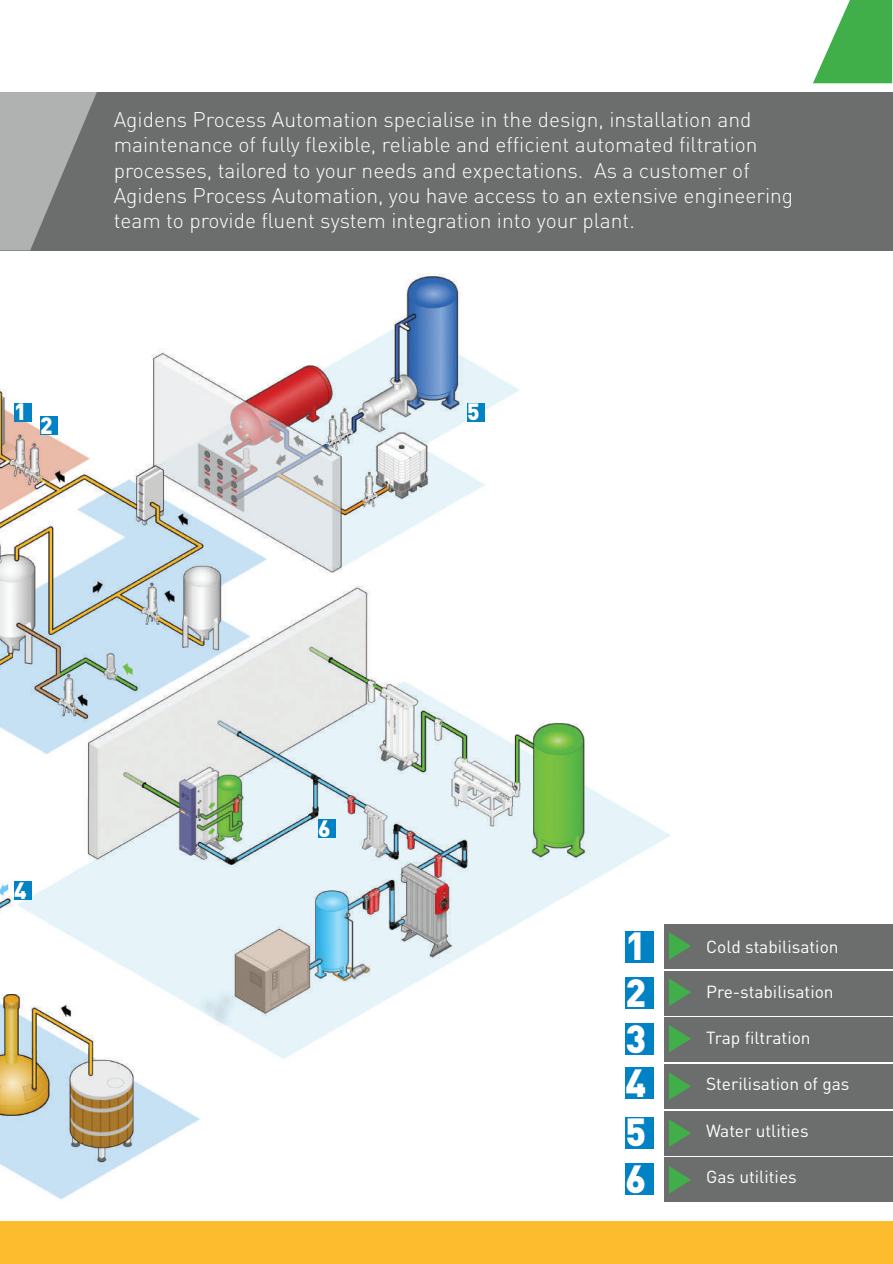
<style>
.page{position:relative;width:893px;height:1264px;background:#fff}
.page>*{position:absolute;margin:0;border:0;box-sizing:border-box;transform-origin:0 0}
.t1{font:900 38.85px/46px "DINOT";color:#fff;text-align:justify;scale:.96 1}
.t2{font:900 23.25px "DINOT";color:#fff;scale:.96 1}
.t3{font:300 21px/25.2px "DINOT";color:#fff}
.t4{font:17.4px "DINOT";color:#fff}
</style>
<div class="page">
<img style="left:0;top:250px;width:691px;height:950px">
<div style="left:664px;top:924px;width:229px;height:45px;background:#6c6d6d"></div>
<div style="left:664px;top:970px;width:229px;height:45px;background:#6c6d6d"></div>
<div style="left:664px;top:1017px;width:229px;height:45px;background:#6c6d6d"></div>
<div style="left:664px;top:1064px;width:229px;height:44px;background:#6c6d6d"></div>
<div style="left:664px;top:1110px;width:229px;height:45px;background:#6c6d6d"></div>
<div style="left:664px;top:1157px;width:229px;height:45px;background:#6c6d6d"></div>
<div style="left:625px;top:930px;width:29px;height:32px;background:#0082c5"></div>
<div style="left:625px;top:977px;width:29px;height:31px;background:#0082c5"></div>
<div style="left:625px;top:1023px;width:29px;height:31px;background:#0082c5"></div>
<div style="left:14px;top:402px;width:17px;height:19px;background:#0082c5"></div>
<div style="left:467px;top:402px;width:17px;height:19px;background:#0082c5"></div>
<div style="left:318px;top:818px;width:17px;height:19px;background:#0082c5"></div>
<div style="left:40px;top:416px;width:17px;height:19px;background:#0082c5"></div>
<div style="left:14px;top:881px;width:17px;height:19px;background:#0082c5"></div>
<div style="left:625px;top:1067px;width:29px;height:31px;background:#0082c5"></div>
<div style="left:625px;top:1116px;width:29px;height:32px;background:#0082c5"></div>
<div style="left:625px;top:1163px;width:29px;height:31px;background:#0082c5"></div>
<svg style="left:669px;top:932px;width:22px;height:28px"></svg>
<svg style="left:669px;top:978px;width:22px;height:28px"></svg>
<svg style="left:669px;top:1025px;width:22px;height:27px"></svg>
<svg style="left:669px;top:1072px;width:22px;height:28px"></svg>
<svg style="left:669px;top:1119px;width:22px;height:28px"></svg>
<svg style="left:669px;top:1166px;width:22px;height:27px"></svg>
<div style="left:0;top:1220px;width:893px;height:44px;background:#fdbb2e"></div>
<div style="left:0;top:92px;width:893px;height:158px;background:#6c6d6d"></div>
<svg style="left:0;top:92px;width:97px;height:158px"></svg>
<svg style="left:813px;top:0;width:80px;height:83px"></svg>
<p class="t3" style="left:114px;top:106px;width:681px">Agidens Process Automation specialise in the design, installation and maintenance of fully flexible, reliable and efficient automated filtration processes, tailored to your needs and expectations. As a customer of Agidens Process Automation, you have access to an extensive engineering team to provide fluent system integration into your plant.</p>
<p class="t2" style="left:14px;top:396px;width:14px">1</p>
<p class="t2" style="left:467px;top:396px;width:14px">5</p>
<p class="t2" style="left:40px;top:410px;width:14px">2</p>
<p class="t2" style="left:14px;top:874px;width:14px">4</p>
<p class="t2" style="left:318px;top:812px;width:14px">6</p>
<h1 class="t1" style="left:625px;top:921px;width:23px">1<br>2<br>3</h1>
<h1 class="t1" style="left:625px;top:1057px;width:23px;line-height:48px">4<br>5<br>6</h1>
<p class="t4" style="left:706px;top:934px;width:134px">Cold stabilisation</p>
<p class="t4" style="left:706px;top:980px;width:129px">Pre-stabilisation</p>
<p class="t4" style="left:706px;top:1025px;width:106px">Trap filtration</p>
<p class="t4" style="left:706px;top:1071px;width:145px">Sterilisation of gas</p>
<p class="t4" style="left:706px;top:1119px;width:104px">Water utlities</p>
<p class="t4" style="left:706px;top:1165px;width:92px">Gas utilities</p>
</div>
